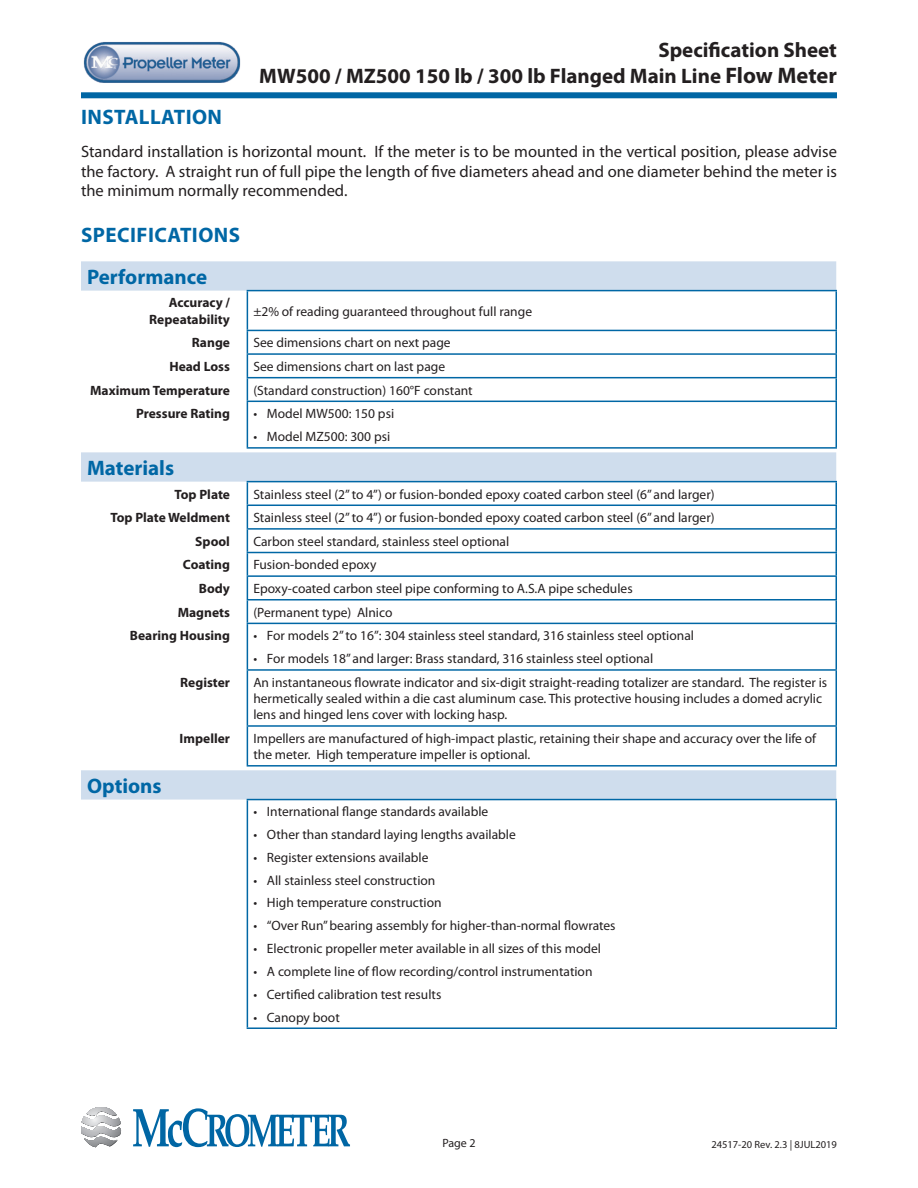
<style>
.page{position:relative;width:918px;height:1188px;background:#fff}
.page>*{position:absolute;margin:0;border:0;box-sizing:border-box;transform-origin:0 0}
.t1{font:700 21px/26.2px "Myriad Pro";color:#231f20;text-align:right}
.Heading_2{font:700 21px "Myriad Pro";color:#0067a5}
.Heading_1{font:700 21px "Myriad Pro";letter-spacing:.02em;color:#0067a5}
.t2{font:16.5px/19.8px "Myriad Pro";color:#231f20;text-align:justify}
.t3{font:13.5px/16.2px "Myriad Pro";color:#231f20}
.t4{font:700 13.5px/16.2px "Myriad Pro";color:#231f20;text-align:right}
.t5{font:12px "Myriad Pro";color:#231f20}
.t6{font:10.5px "Myriad Pro";color:#231f20}
.s1{font-size:22.5px}
</style>
<div class="page">
<div style="left:81px;top:92px;width:756px;height:6px;background:#0066a4"></div>
<img style="left:83px;top:42px;width:158px;height:41px">
<svg style="left:81px;top:1107px;width:40px;height:41px"></svg>
<svg style="left:133px;top:1108px;width:217px;height:39px"></svg>
<svg style="left:81px;top:261px;width:755px;height:539px"></svg>
<hr style="left:247px;top:290px;width:590px;height:1px;background:#0067a5">
<hr style="left:247px;top:291px;width:1px;height:39px;background:#0067a5">
<hr style="left:836px;top:291px;width:1px;height:39px;background:#0067a5">
<hr style="left:247px;top:330px;width:590px;height:1px;background:#0067a5">
<hr style="left:247px;top:353px;width:590px;height:2px;background:#0067a5">
<hr style="left:247px;top:377px;width:590px;height:1px;background:#0067a5">
<svg style="left:247px;top:331px;width:1px;height:70px"></svg>
<svg style="left:836px;top:331px;width:1px;height:70px"></svg>
<hr style="left:247px;top:401px;width:590px;height:1px;background:#0067a5">
<hr style="left:247px;top:402px;width:1px;height:45px;background:#0067a5">
<hr style="left:836px;top:402px;width:1px;height:45px;background:#0067a5">
<hr style="left:247px;top:447px;width:590px;height:2px;background:#0067a5">
<hr style="left:247px;top:481px;width:590px;height:1px;background:#0067a5">
<hr style="left:247px;top:505px;width:590px;height:1px;background:#0067a5">
<hr style="left:247px;top:528px;width:590px;height:2px;background:#0067a5">
<hr style="left:247px;top:552px;width:590px;height:1px;background:#0067a5">
<hr style="left:247px;top:575px;width:590px;height:2px;background:#0067a5">
<hr style="left:247px;top:599px;width:590px;height:2px;background:#0067a5">
<svg style="left:247px;top:482px;width:1px;height:141px"></svg>
<svg style="left:836px;top:482px;width:1px;height:141px"></svg>
<hr style="left:247px;top:623px;width:590px;height:1px;background:#0067a5">
<hr style="left:247px;top:624px;width:1px;height:45px;background:#0067a5">
<hr style="left:836px;top:624px;width:1px;height:45px;background:#0067a5">
<hr style="left:247px;top:669px;width:590px;height:2px;background:#0067a5">
<hr style="left:247px;top:671px;width:1px;height:54px;background:#0067a5">
<hr style="left:836px;top:671px;width:1px;height:54px;background:#0067a5">
<hr style="left:247px;top:725px;width:590px;height:2px;background:#0067a5">
<hr style="left:247px;top:727px;width:1px;height:38px;background:#0067a5">
<hr style="left:836px;top:727px;width:1px;height:38px;background:#0067a5">
<hr style="left:247px;top:765px;width:590px;height:2px;background:#0067a5">
<hr style="left:247px;top:799px;width:590px;height:1px;background:#0067a5">
<hr style="left:247px;top:800px;width:1px;height:227px;background:#0067a5">
<hr style="left:836px;top:800px;width:1px;height:227px;background:#0067a5">
<hr style="left:247px;top:1027px;width:590px;height:2px;background:#0067a5">
<h1 class="t1" style="left:259px;top:36px;width:579px">Specification Sheet<br>MW500 / MZ500 150 lb / 300 lb Flanged Main Line <span class="s1">Flow Meter</span></h1>
<p class="Heading_1" style="left:81px;top:103px;width:142px">INSTALLATION</p>
<p class="t2" style="left:81px;top:141px;width:758px">Standard installation is horizontal mount. If the meter is to be mounted in the vertical position, please advise the factory. A straight run of full pipe the length of five diameters ahead and one diameter behind the meter is the minimum normally recommended.</p>
<p class="Heading_1" style="left:81px;top:221px;width:160px">SPECIFICATIONS</p>
<p class="Heading_2" style="left:87px;top:263px;width:122px">Performance</p>
<p class="t4" style="left:149px;top:294px;width:82px">Accuracy /<br>Repeatability</p>
<p class="t3" style="left:253px;top:303px;width:280px">±2% of reading guaranteed throughout full range</p>
<p class="t4" style="left:192px;top:334px;width:40px">Range</p>
<p class="t3" style="left:253px;top:334px;width:199px">See dimensions chart on next page</p>
<p class="t4" style="left:169px;top:358px;width:62px">Head Loss</p>
<p class="t3" style="left:253px;top:358px;width:193px">See dimensions chart on last page</p>
<p class="t4" style="left:90px;top:381px;width:141px">Maximum Temperature</p>
<p class="t3" style="left:253px;top:382px;width:221px">(Standard construction) 160°F constant</p>
<p class="t4" style="left:136px;top:405px;width:95px">Pressure Rating</p>
<p class="t3" style="left:253px;top:405px;width:142px">• Model MW500: 150 psi</p>
<p class="t3" style="left:253px;top:428px;width:138px">• Model MZ500: 300 psi</p>
<p class="Heading_2" style="left:87px;top:454px;width:89px">Materials</p>
<p class="t4" style="left:175px;top:485px;width:57px">Top Plate</p>
<p class="t3" style="left:253px;top:486px;width:463px">Stainless steel (2” to 4”) or fusion-bonded epoxy coated carbon steel (6” and larger)</p>
<p class="t4" style="left:110px;top:509px;width:121px">Top Plate Weldment</p>
<p class="t3" style="left:253px;top:509px;width:463px">Stainless steel (2” to 4”) or fusion-bonded epoxy coated carbon steel (6” and larger)</p>
<p class="t4" style="left:195px;top:533px;width:36px">Spool</p>
<p class="t3" style="left:253px;top:533px;width:257px">Carbon steel standard, stainless steel optional</p>
<p class="t4" style="left:183px;top:556px;width:49px">Coating</p>
<p class="t3" style="left:253px;top:557px;width:125px">Fusion-bonded epoxy</p>
<p class="t4" style="left:199px;top:580px;width:33px">Body</p>
<p class="t3" style="left:253px;top:580px;width:381px">Epoxy-coated carbon steel pipe conforming to A.S.A pipe schedules</p>
<p class="t4" style="left:178px;top:604px;width:54px">Magnets</p>
<p class="t3" style="left:253px;top:604px;width:141px">(Permanent type) Alnico</p>
<p class="t4" style="left:130px;top:627px;width:102px">Bearing Housing</p>
<p class="t3" style="left:253px;top:627px;width:442px">• For models 2” to 16”: 304 stainless steel standard, 316 stainless steel optional</p>
<p class="t3" style="left:253px;top:650px;width:401px">• For models 18” and larger: Brass standard, 316 stainless steel optional</p>
<p class="t4" style="left:180px;top:674px;width:51px">Register</p>
<p class="t3" style="left:253px;top:674px;width:575px">An instantaneous flowrate indicator and six-digit straight-reading totalizer are standard. The register is hermetically sealed within a die cast aluminum case. This protective housing includes a domed acrylic lens and hinged lens cover with locking hasp.</p>
<p class="t4" style="left:180px;top:730px;width:52px">Impeller</p>
<p class="t3" style="left:253px;top:730px;width:564px">Impellers are manufactured of high-impact plastic, retaining their shape and accuracy over the life of the meter. High temperature impeller is optional.</p>
<p class="Heading_2" style="left:87px;top:772px;width:76px">Options</p>
<p class="t3" style="left:253px;top:803px;width:237px">• International flange standards available</p>
<p class="t3" style="left:253px;top:826px;width:264px">• Other than standard laying lengths available</p>
<p class="t3" style="left:253px;top:849px;width:177px">• Register extensions available</p>
<p class="t3" style="left:253px;top:872px;width:184px">• All stainless steel construction</p>
<p class="t3" style="left:253px;top:895px;width:190px">• High temperature construction</p>
<p class="t3" style="left:253px;top:918px;width:364px">• “Over Run” bearing assembly for higher-than-normal flowrates</p>
<p class="t3" style="left:253px;top:941px;width:349px">• Electronic propeller meter available in all sizes of this model</p>
<p class="t3" style="left:253px;top:963px;width:341px">• A complete line of flow recording/control instrumentation</p>
<p class="t3" style="left:253px;top:986px;width:190px">• Certified calibration test results</p>
<p class="t3" style="left:253px;top:1009px;width:88px">• Canopy boot</p>
<p class="t5" style="left:442px;top:1136px;width:35px">Page 2</p>
<p class="t6" style="left:711px;top:1138px;width:127px">24517-20 Rev. 2.3 | 8JUL2019</p>
</div>
